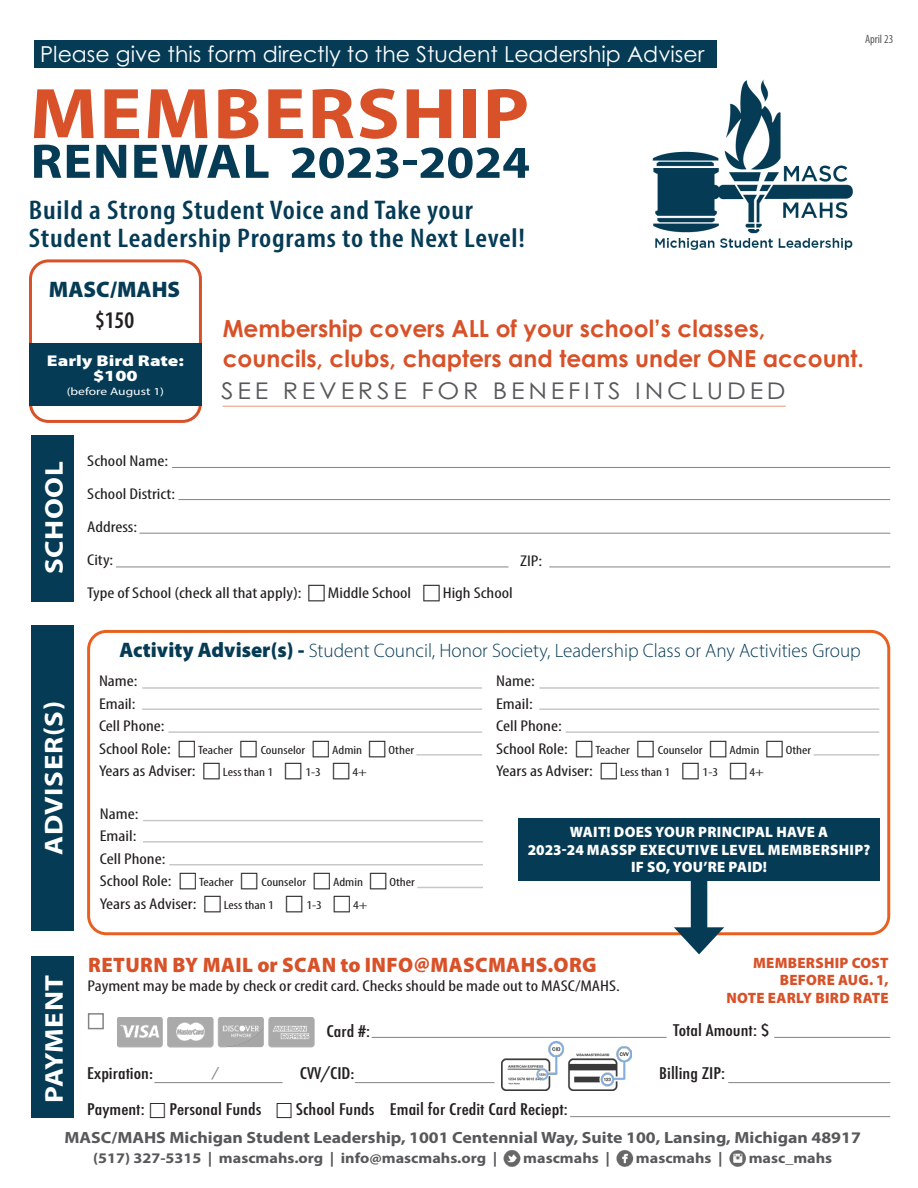
<style>
.page{position:relative;width:918px;height:1188px;background:#fff}
.page>*{position:absolute;margin:0;border:0;box-sizing:border-box;transform-origin:0 0}
.t1{font:700 72.3px "Myriad Pro";letter-spacing:.02em;color:#d85128;scale:1.11 1}
.t2{font:700 45.9px "Myriad Pro";color:#053b55;scale:1.09 1}
.t3{font:600 condensed 27.15px "Myriad Pro";letter-spacing:.025em;color:#053b55;scale:1.09 1}
.t4{font:700 25.8px "Myriad Pro";letter-spacing:.02em;color:#fff;scale:1.13 1}
.t5{font:600 condensed 24px "Myriad Pro";color:#231f20}
.t6{font:700 23.55px/30.3px "Century Gothic Std";color:#d85128}
.t7{font:22.95px "Century Gothic Std";letter-spacing:.15em;color:#57585a;scale:1.09 1}
.t8{font:900 22.5px "Myriad Pro";color:#053b55}
.t9{font:22.05px "Century Gothic Pro";color:#fff}
.t10{font:900 21px "Myriad Pro";letter-spacing:.02em;color:#d85128}
.t11{font:300 19.5px "Myriad Pro";color:#053b55}
.t12{font:700 16.2px "Myriad Pro";color:#57585a;scale:1.09 1}
.t13{font:condensed 15.6px "Myriad Pro";color:#231f20;scale:1.23 1}
.t14{font:500 condensed 15.6px "Futura";color:#231f20;scale:1.23 1}
.t15{font:900 15.6px/15px "Myriad Pro";color:#fff;text-align:center;scale:1.25 1}
.t16{font:900 15px "Myriad Pro";letter-spacing:.02em;color:#fff}
.t17{font:900 15px/17.5px "Myriad Pro";letter-spacing:.02em;color:#d85128;text-align:right}
.t18{font:700 14.7px "Myriad Pro";color:#57585a;scale:1.09 1}
.t19{font:500 condensed 12.15px "Futura";color:#828484;scale:1.23 1}
.t20{font:condensed 12px "Myriad Pro";color:#231f20;scale:1.23 1}
.t21{font:condensed 12px "Myriad Pro";color:#57585a}
.t22{font:10.8px "Myriad Pro";color:#fff;scale:1.25 1}
.s1{font-size:48.9px}
.s2{font-weight:900;font-size:21px}
.s3{font-family:"Myriad Pro";font-weight:600;font-size:14.4px}
</style>
<div class="page">
<div style="left:518px;top:819px;width:362px;height:62px;background:#053b55"></div>
<div style="left:87px;top:630px;width:803px;height:305px;border:3px solid #e8601e;border-radius:18px"></div>
<img style="left:635px;top:67px;width:218px;height:183px">
<img style="left:503px;top:1150px;width:18px;height:17px">
<img style="left:616px;top:1150px;width:18px;height:17px">
<img style="left:729px;top:1150px;width:17px;height:17px">
<div style="left:31px;top:435px;width:43px;height:166px;background:#053b55"></div>
<hr style="left:172px;top:467px;width:718px;height:1px;background:#828484">
<hr style="left:178px;top:499px;width:712px;height:1px;background:#828484">
<hr style="left:140px;top:533px;width:750px;height:1px;background:#828484">
<hr style="left:116px;top:567px;width:392px;height:1px;background:#828484">
<hr style="left:549px;top:567px;width:341px;height:1px;background:#828484">
<div style="left:31px;top:957px;width:43px;height:161px;background:#053b55"></div>
<hr style="left:570px;top:1116px;width:320px;height:1px;background:#828484">
<hr style="left:355px;top:1082px;width:140px;height:1px;background:#828484">
<hr style="left:728px;top:1082px;width:162px;height:1px;background:#828484">
<img style="left:501px;top:1042px;width:131px;height:49px">
<hr style="left:154px;top:1082px;width:129px;height:1px;background:#828484">
<hr style="left:372px;top:1037px;width:295px;height:1px;background:#828484">
<img style="left:117px;top:1017px;width:198px;height:31px">
<div style="left:88px;top:1013px;width:16px;height:16px;border:1px solid #828484"></div>
<hr style="left:774px;top:1037px;width:116px;height:1px;background:#828484">
<div style="left:31px;top:625px;width:43px;height:306px;background:#053b55"></div>
<hr style="left:168px;top:731px;width:314px;height:2px;background:#c7c8ca">
<hr style="left:416px;top:754px;width:66px;height:2px;background:#c7c8ca">
<hr style="left:142px;top:708px;width:340px;height:2px;background:#c7c8ca">
<hr style="left:142px;top:687px;width:340px;height:2px;background:#c7c8ca">
<hr style="left:566px;top:731px;width:313px;height:2px;background:#c7c8ca">
<hr style="left:814px;top:754px;width:65px;height:2px;background:#c7c8ca">
<hr style="left:539px;top:708px;width:340px;height:2px;background:#c7c8ca">
<hr style="left:539px;top:687px;width:340px;height:2px;background:#c7c8ca">
<hr style="left:169px;top:864px;width:314px;height:1px;background:#c7c8ca">
<hr style="left:417px;top:887px;width:66px;height:1px;background:#c7c8ca">
<hr style="left:143px;top:841px;width:340px;height:2px;background:#c7c8ca">
<hr style="left:143px;top:820px;width:340px;height:1px;background:#c7c8ca">
<div style="left:691px;top:881px;width:16px;height:57px;background:#053b55"></div>
<svg style="left:674px;top:927px;width:50px;height:27px"></svg>
<hr style="left:223px;top:406px;width:563px;height:1px;background:#d85128">
<div style="left:34px;top:40px;width:683px;height:27px;background:#053b55"></div>
<div style="left:29px;top:259px;width:173px;height:164px;border:3px solid #d85128;border-radius:18px"></div>
<div style="left:29px;top:344px;width:173px;height:62px;background:#053b55"></div>
<p class="t9" style="left:40px;top:40px;width:666px">Please give this form directly to the Student Leadership Adviser</p>
<p class="t1" style="left:30px;top:67px;width:451px">MEMBERSHIP</p>
<p class="t2" style="left:31px;top:132px;width:460px"><span class="s1">RENEWAL</span> 2023-2024</p>
<p class="t3" style="left:29px;top:193px;width:409px">Build a Strong Student Voice and Take your</p>
<p class="t3" style="left:29px;top:222px;width:457px">Student Leadership Programs to the Next Level!</p>
<p class="t21" style="left:865px;top:32px;width:30px">April 23</p>
<p class="t8" style="left:49px;top:274px;width:133px">MASC/MAHS</p>
<p class="t5" style="left:95px;top:306px;width:41px">$150</p>
<p class="t15" style="left:47px;top:353px;width:111px">Early Bird Rate: $100</p>
<p class="t22" style="left:67px;top:385px;width:79px">(before August 1)</p>
<p class="t6" style="left:223px;top:313px;width:643px">Membership covers ALL of your school’s classes, councils, clubs, chapters and teams under ONE account.</p>
<p class="t7" style="left:221px;top:376px;width:519px">SEE REVERSE FOR BENEFITS INCLUDED</p>
<p class="t4" style="left:37px;top:574px;width:101px;rotate:-90deg">SCHOOL</p>
<p class="t4" style="left:37px;top:855px;width:138px;rotate:-90deg">ADVISER(S)</p>
<p class="t13" style="left:87px;top:452px;width:67px">School Name:</p>
<p class="t13" style="left:87px;top:485px;width:73px">School District:</p>
<p class="t13" style="left:87px;top:518px;width:42px">Address:</p>
<p class="t13" style="left:87px;top:551px;width:23px">City:</p>
<p class="t13" style="left:87px;top:584px;width:176px">Type of School (check all that apply):</p>
<p class="t13" style="left:328px;top:584px;width:69px">Middle School</p>
<p class="t13" style="left:443px;top:584px;width:59px">High School</p>
<p class="t13" style="left:520px;top:551px;width:19px">ZIP:</p>
<p class="t11" style="left:120px;top:639px;width:743px"><span class="s2">Activity Adviser(s) -</span> Student Council, Honor Society, Leadership Class or Any Activities Group</p>
<p class="t13" style="left:99px;top:672px;width:33px">Name:</p>
<p class="t13" style="left:99px;top:694px;width:31px">Email:</p>
<p class="t13" style="left:99px;top:717px;width:55px">Cell Phone:</p>
<p class="t13" style="left:99px;top:739px;width:60px">School Role:</p>
<p class="t20" style="left:198px;top:742px;width:30px">Teacher</p>
<p class="t20" style="left:261px;top:742px;width:38px">Counselor</p>
<p class="t20" style="left:332px;top:742px;width:26px">Admin</p>
<p class="t20" style="left:389px;top:742px;width:22px">Other</p>
<p class="t13" style="left:99px;top:762px;width:80px">Years as Adviser:</p>
<p class="t20" style="left:223px;top:765px;width:42px">Less than 1</p>
<p class="t20" style="left:305px;top:765px;width:14px">1-3</p>
<p class="t20" style="left:352px;top:765px;width:13px">4+</p>
<p class="t13" style="left:100px;top:804px;width:33px">Name:</p>
<p class="t13" style="left:100px;top:827px;width:31px">Email:</p>
<p class="t13" style="left:100px;top:849px;width:55px">Cell Phone:</p>
<p class="t13" style="left:100px;top:872px;width:60px">School Role:</p>
<p class="t20" style="left:199px;top:875px;width:30px">Teacher</p>
<p class="t20" style="left:262px;top:875px;width:38px">Counselor</p>
<p class="t20" style="left:333px;top:875px;width:26px">Admin</p>
<p class="t20" style="left:389px;top:875px;width:22px">Other</p>
<p class="t13" style="left:100px;top:894px;width:80px">Years as Adviser:</p>
<p class="t20" style="left:224px;top:898px;width:42px">Less than 1</p>
<p class="t20" style="left:306px;top:898px;width:14px">1-3</p>
<p class="t20" style="left:353px;top:898px;width:13px">4+</p>
<p class="t13" style="left:496px;top:672px;width:33px">Name:</p>
<p class="t13" style="left:496px;top:694px;width:31px">Email:</p>
<p class="t13" style="left:496px;top:717px;width:55px">Cell Phone:</p>
<p class="t13" style="left:496px;top:739px;width:60px">School Role:</p>
<p class="t20" style="left:595px;top:742px;width:30px">Teacher</p>
<p class="t20" style="left:658px;top:742px;width:38px">Counselor</p>
<p class="t20" style="left:729px;top:742px;width:26px">Admin</p>
<p class="t20" style="left:786px;top:742px;width:22px">Other</p>
<p class="t13" style="left:496px;top:762px;width:80px">Years as Adviser:</p>
<p class="t20" style="left:620px;top:765px;width:42px">Less than 1</p>
<p class="t20" style="left:703px;top:765px;width:14px">1-3</p>
<p class="t20" style="left:750px;top:765px;width:13px">4+</p>
<p class="t16" style="left:570px;top:822px;width:260px">WAIT! DOES YOUR PRINCIPAL HAVE A</p>
<p class="t16" style="left:528px;top:840px;width:344px">2023-24 MASSP EXECUTIVE LEVEL MEMBERSHIP?</p>
<p class="t16" style="left:631px;top:857px;width:137px">IF SO, YOU’RE PAID!</p>
<p class="t17" style="left:753px;top:954px;width:137px">MEMBERSHIP COST<br>BEFORE AUG. 1,</p>
<p class="t17" style="left:726px;top:989px;width:164px">NOTE EARLY BIRD RATE</p>
<p class="t10" style="left:88px;top:951px;width:510px">RETURN BY MAIL or SCAN to INFO@MASCMAHS.ORG</p>
<p class="t4" style="left:37px;top:1103px;width:115px;rotate:-90deg">PAYMENT</p>
<p class="t13" style="left:88px;top:977px;width:434px">Payment may be made by check or credit card. Checks should be made out to MASC/MAHS.</p>
<p class="t14" style="left:326px;top:1021px;width:37px">Card #:</p>
<p class="t14" style="left:673px;top:1020px;width:80px">Total Amount: $</p>
<p class="t14" style="left:87px;top:1063px;width:55px">Expiration<span class="s3">:</span></p>
<p class="t19" style="left:212px;top:1065px;width:7px">/</p>
<p class="t14" style="left:300px;top:1063px;width:46px">CVV/CID<span class="s3">:</span></p>
<p class="t14" style="left:659px;top:1063px;width:55px">Billing ZIP:</p>
<p class="t14" style="left:87px;top:1099px;width:48px">Payment:</p>
<p class="t14" style="left:170px;top:1099px;width:76px">Personal Funds</p>
<p class="t14" style="left:296px;top:1099px;width:222px">School Funds Email for Credit Card Reciept:</p>
<p class="t12" style="left:65px;top:1127px;width:732px">MASC/MAHS Michigan Student Leadership, 1001 Centennial Way, Suite 100, Lansing, Michigan 48917</p>
<p class="t18" style="left:93px;top:1148px;width:372px">(517) 327-5315 | mascmahs.org | info@mascmahs.org |</p>
<p class="t18" style="left:523px;top:1148px;width:81px">mascmahs |</p>
<p class="t18" style="left:636px;top:1148px;width:81px">mascmahs |</p>
<p class="t18" style="left:749px;top:1148px;width:78px">masc_mahs</p>
</div>
